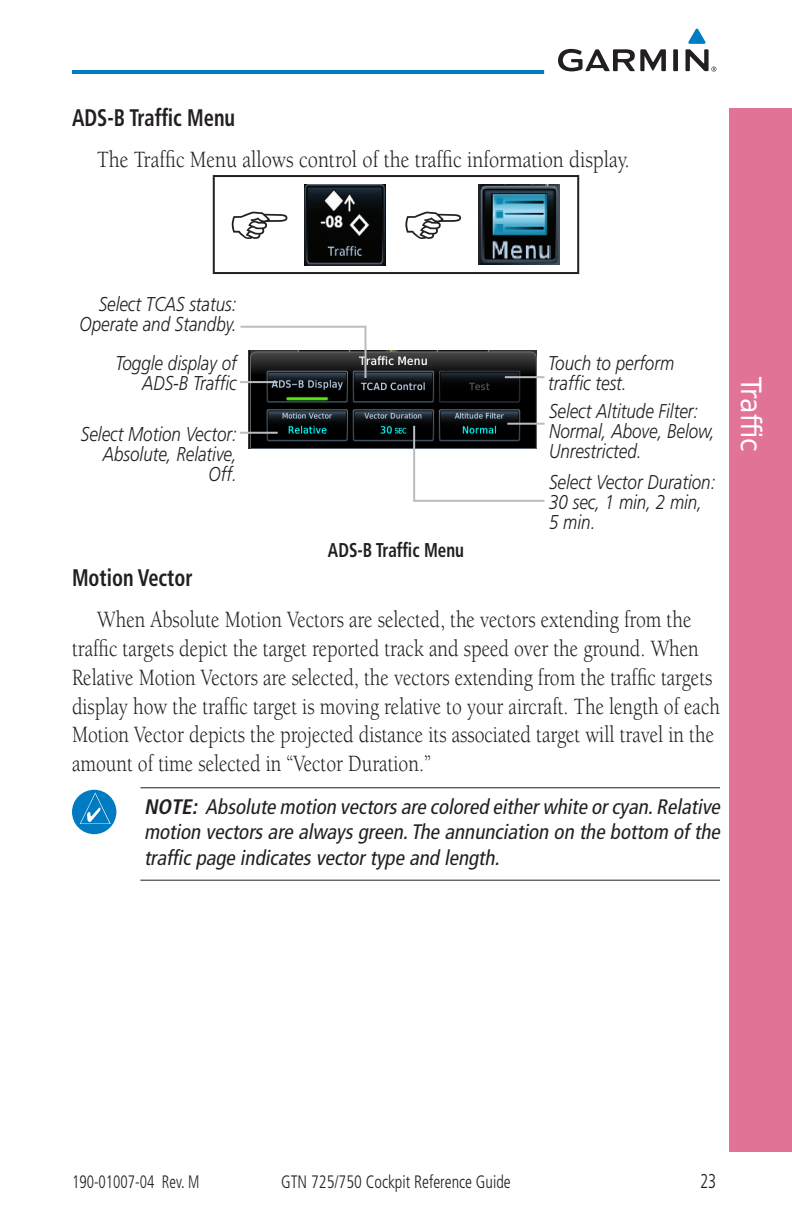
<style>
.page{position:relative;width:792px;height:1224px;background:#fff}
.page>*{position:absolute;margin:0;border:0;box-sizing:border-box;transform-origin:0 0}
.t1{font:28px "DejaVu Sans Condensed";color:#fff}
.BODY_TEXT{font:24px/28.8px "Berkeley";color:#231f20;scale:.82 1}
.BODY_TEXT-2{font:24px "Berkeley";color:#231f20;scale:.85 1}
.Heading_3{font:700 condensed 24px "Frutiger";color:#231f20;scale:.85 1}
.NOTE_CAUTION{font:italic condensed 21px/25.2px "Frutiger";color:#231f20;text-align:justify}
.Callout{font:italic 300 20px/20px "Frutiger";color:#231f20;scale:.85 1}
.t2{font:700 condensed 20px "Frutiger";color:#231f20;scale:.85 1}
.t3{font:300 condensed 20px "Frutiger";color:#231f20;scale:.85 1}
.t4{font:300 condensed 18px "Frutiger";color:#231f20;scale:.9 1}
.t5{font:300 condensed 18px "Frutiger";color:#231f20;scale:.85 1}
.s1{font-weight:700}
</style>
<div class="page">
<hr style="left:72px;top:70px;width:472px;height:4px;background:#007cc2">
<svg style="left:558px;top:29px;width:158px;height:43px"></svg>
<div style="left:729px;top:108px;width:63px;height:1044px;background:#e17397"></div>
<hr style="left:140px;top:787px;width:580px;height:1px;background:#231f20">
<hr style="left:140px;top:880px;width:580px;height:1px;background:#231f20">
<hr style="left:213px;top:175px;width:366px;height:2px;background:#231f20">
<hr style="left:213px;top:177px;width:2px;height:95px;background:#231f20">
<hr style="left:577px;top:177px;width:2px;height:95px;background:#231f20">
<hr style="left:213px;top:272px;width:366px;height:2px;background:#231f20">
<img style="left:304px;top:184px;width:81px;height:81px">
<img style="left:478px;top:184px;width:81px;height:81px">
<img style="left:249px;top:351px;width:288px;height:98px">
<hr style="left:413px;top:500px;width:132px;height:2px;background:#bcbdc0">
<hr style="left:507px;top:423px;width:38px;height:2px;background:#bcbdc0">
<hr style="left:240px;top:381px;width:38px;height:2px;background:#bcbdc0">
<hr style="left:413px;top:426px;width:2px;height:75px;background:#bcbdc0">
<hr style="left:240px;top:432px;width:38px;height:2px;background:#bcbdc0">
<hr style="left:505px;top:376px;width:40px;height:2px;background:#bcbdc0">
<hr style="left:240px;top:326px;width:126px;height:2px;background:#bcbdc0">
<hr style="left:364px;top:326px;width:2px;height:52px;background:#bcbdc0">
<div style="left:72px;top:790px;width:44px;height:44px;background:#007bc1;border-radius:50%"></div>
<svg style="left:80px;top:793px;width:31px;height:31px"></svg>
<p class="Heading_3" style="left:72px;top:103px;width:194px">ADS-B Traffic Menu</p>
<p class="BODY_TEXT-2" style="left:97px;top:147px;width:628px">The Traffic Menu allows control of the traffic information display.</p>
<p class="Callout" style="left:99px;top:294px;width:164px">Select TCAS status:</p>
<p class="Callout" style="left:79px;top:314px;width:186px">Operate and Standby.</p>
<p class="Callout" style="left:116px;top:353px;width:144px;text-align:right">Toggle display of<br>ADS-B Traffic</p>
<p class="Callout" style="left:81px;top:424px;width:185px">Select Motion Vector:</p>
<p class="Callout" style="left:103px;top:444px;width:159px;text-align:right">Absolute, Relative,<br>Off.</p>
<p class="t2" style="left:328px;top:539px;width:162px">ADS-B Traffic Menu</p>
<p class="Callout" style="left:548px;top:354px;width:150px">Touch to perform traffic test.</p>
<p class="Callout" style="left:549px;top:401px;width:177px">Select Altitude Filter:</p>
<p class="Callout" style="left:549px;top:421px;width:197px">Normal, Above, Below,</p>
<p class="Callout" style="left:549px;top:441px;width:110px">Unrestricted.</p>
<p class="Callout" style="left:549px;top:473px;width:197px">Select Vector Duration:</p>
<p class="Callout" style="left:549px;top:493px;width:182px">30 sec, 1 min, 2 min,<br>5 min.</p>
<p class="Heading_3" style="left:72px;top:564px;width:143px">Motion Vector</p>
<p class="BODY_TEXT" style="left:72px;top:606px;width:792px;text-indent:25px">When Absolute Motion Vectors are selected, the vectors extending from the traffic targets depict the target reported track and speed over the ground. When Relative Motion Vectors are selected, the vectors extending from the traffic targets display how the traffic target is moving relative to your aircraft. The length of each Motion Vector depicts the projected distance its associated target will travel in the amount of time selected in “Vector Duration.”</p>
<p class="NOTE_CAUTION" style="left:144px;top:794px;width:582px"><span class="s1">NOTE:</span> Absolute motion vectorsare colored eitherwhite orcyan.Relative motion vectorsare alwaysgreen.The annunciation on the bottom ofthe traffic page indicatesvectortype and length.</p>
<p class="t1" style="left:774px;top:377px;width:77px;rotate:90deg">Traffic</p>
<p class="t5" style="left:72px;top:1172px;width:151px">190-01007-04 Rev. M</p>
<p class="t4" style="left:281px;top:1172px;width:257px">GTN 725/750 Cockpit Reference Guide</p>
<p class="t3" style="left:700px;top:1170px;width:21px">23</p>
</div>
